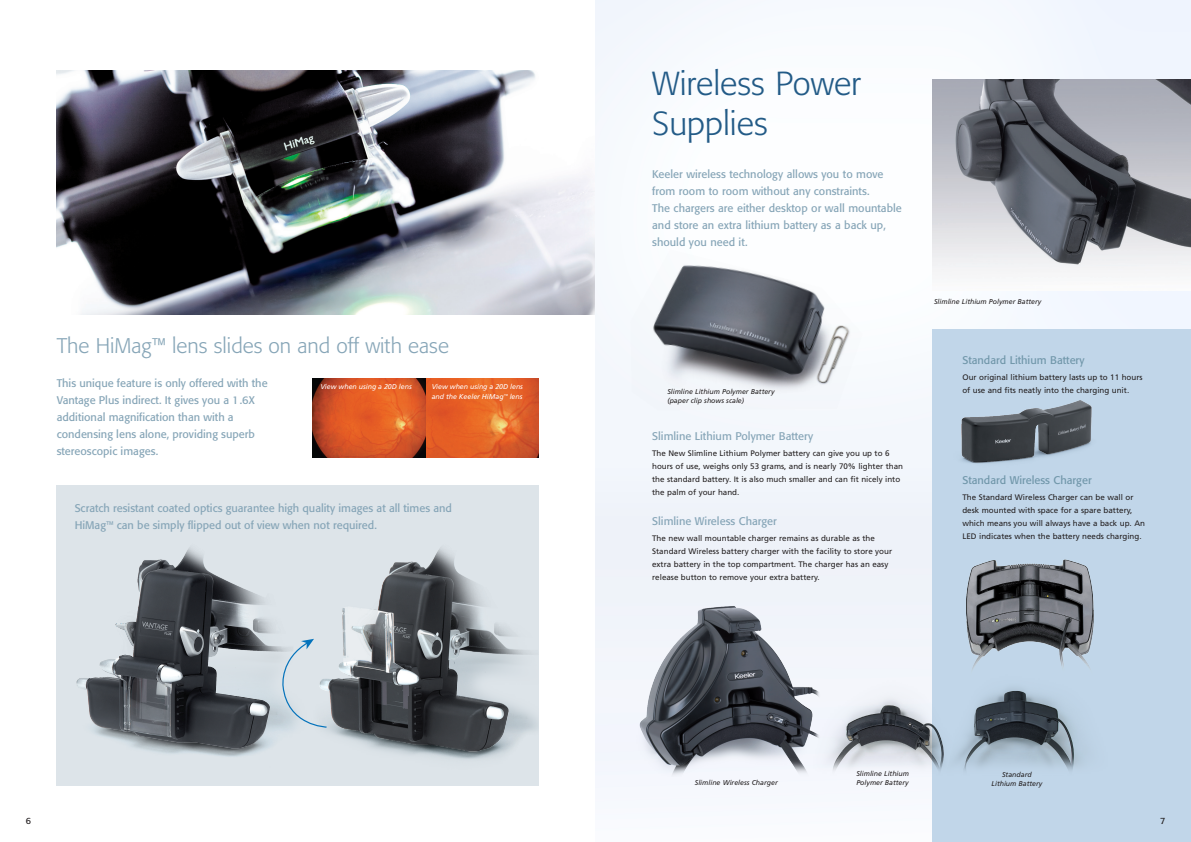
<style>
.page{position:relative;width:1191px;height:842px;background:#fff}
.page>*{position:absolute;margin:0;border:0;box-sizing:border-box;transform-origin:0 0}
.t1{font:300 33px/39.6px "Formata BQ";color:#235b87}
.t2{font:300 21px "Formata BQ";color:#86a5b7}
.bodycopy{font:11px/17px "Formata BQ";color:#86a5b7}
.bodycopy-2{font:11px "Formata BQ";color:#7197aa}
.t3{font:9px "Formata BQ";color:#231f20}
.bodycopy-3{font:8px/13px "Frutiger";color:#231f20}
.bodycopy-4{font:italic 7px/9px "Frutiger";color:#231f20}
.t4{font:italic 7px/10px "Frutiger";color:#fff}
</style>
<div class="page">
<img style="left:57px;top:71px;width:538px;height:244px">
<div style="left:57px;top:485px;width:482px;height:300px;background:#dde4e9"></div>
<img style="left:76px;top:548px;width:215px;height:209px">
<img style="left:313px;top:378px;width:226px;height:80px">
<img style="left:313px;top:548px;width:225px;height:211px">
<svg style="left:280px;top:639px;width:48px;height:89px"></svg>
<div style="left:933px;top:330px;width:258px;height:512px;background:#c1d6e9"></div>
<img style="left:933px;top:79px;width:258px;height:211px">
<img style="left:630px;top:249px;width:232px;height:161px">
<img style="left:634px;top:598px;width:195px;height:191px">
<img style="left:792px;top:673px;width:292px;height:112px">
<img style="left:933px;top:559px;width:161px;height:126px">
<img style="left:961px;top:400px;width:131px;height:64px">
<p class="t2" style="left:57px;top:333px;width:394px">The HiMag™ lens slides on and off with ease</p>
<p class="bodycopy" style="left:57px;top:374px;width:212px">This unique feature is only offered with the</p>
<p class="bodycopy" style="left:57px;top:391px;width:199px">Vantage Plus indirect. It gives you a 1.6X</p>
<p class="bodycopy" style="left:57px;top:408px;width:200px">additional magnification than with a condensing lens alone, providing superb stereoscopic images.</p>
<p class="t4" style="left:320px;top:382px;width:93px">View when using a 20D lens</p>
<p class="t4" style="left:432px;top:382px;width:93px">View when using a 20D lens and the Keeler HiMag<sup>™</sup> lens</p>
<p class="bodycopy" style="left:75px;top:499px;width:379px">Scratch resistant coated optics guarantee high quality images at all times and<br>HiMag™ can be simply flipped out of view when not required.</p>
<p class="t3" style="left:26px;top:816px;width:7px">6</p>
<p class="t1" style="left:652px;top:64px;width:210px">Wireless Power<br>Supplies</p>
<p class="bodycopy" style="left:652px;top:166px;width:233px">Keeler wireless technology allows you to move from room to room without any constraints.</p>
<p class="bodycopy" style="left:652px;top:200px;width:251px">The chargers are either desktop or wall mountable and store an extra lithium battery as a back up, should you need it.</p>
<p class="bodycopy-4" style="left:667px;top:387px;width:109px">Slimline Lithium Polymer Battery</p>
<p class="bodycopy-4" style="left:667px;top:396px;width:78px">(paper clip shows scale)</p>
<p class="bodycopy" style="left:652px;top:427px;width:162px">Slimline Lithium Polymer Battery</p>
<p class="bodycopy-3" style="left:652px;top:446px;width:252px">The New Slimline Lithium Polymer battery can give you up to 6 hours of use, weighs only 53 grams, and is nearly 70% lighter than the standard battery. It is also much smaller and can fit nicely into the palm of your hand.</p>
<p class="bodycopy" style="left:652px;top:512px;width:126px">Slimline Wireless Charger</p>
<p class="bodycopy-3" style="left:652px;top:531px;width:241px">The new wall mountable charger remains as durable as the Standard Wireless battery charger with the facility to store your extra battery in the top compartment. The charger has an easy release button to remove your extra battery.</p>
<p class="bodycopy-4" style="left:934px;top:297px;width:109px">Slimline Lithium Polymer Battery</p>
<p class="bodycopy-2" style="left:962px;top:354px;width:124px">Standard Lithium Battery</p>
<p class="bodycopy-3" style="left:962px;top:371px;width:182px">Our original lithium battery lasts up to 11 hours of use and fits neatly into the charging unit.</p>
<p class="bodycopy-2" style="left:962px;top:474px;width:131px">Standard Wireless Charger</p>
<p class="bodycopy-3" style="left:962px;top:491px;width:184px">The Standard Wireless Charger can be wall or desk mounted with space for a spare battery, which means you will always have a back up. An LED indicates when the battery needs charging.</p>
<p class="bodycopy-4" style="left:695px;top:778px;width:84px">Slimline Wireless Charger</p>
<p class="bodycopy-4" style="left:856px;top:769px;width:54px">Slimline Lithium<br>Polymer Battery</p>
<p class="bodycopy-4" style="left:1002px;top:769px;width:31px">Standard</p>
<p class="bodycopy-4" style="left:991px;top:778px;width:52px">Lithium Battery</p>
<p class="t3" style="left:1160px;top:816px;width:7px">7</p>
</div>
